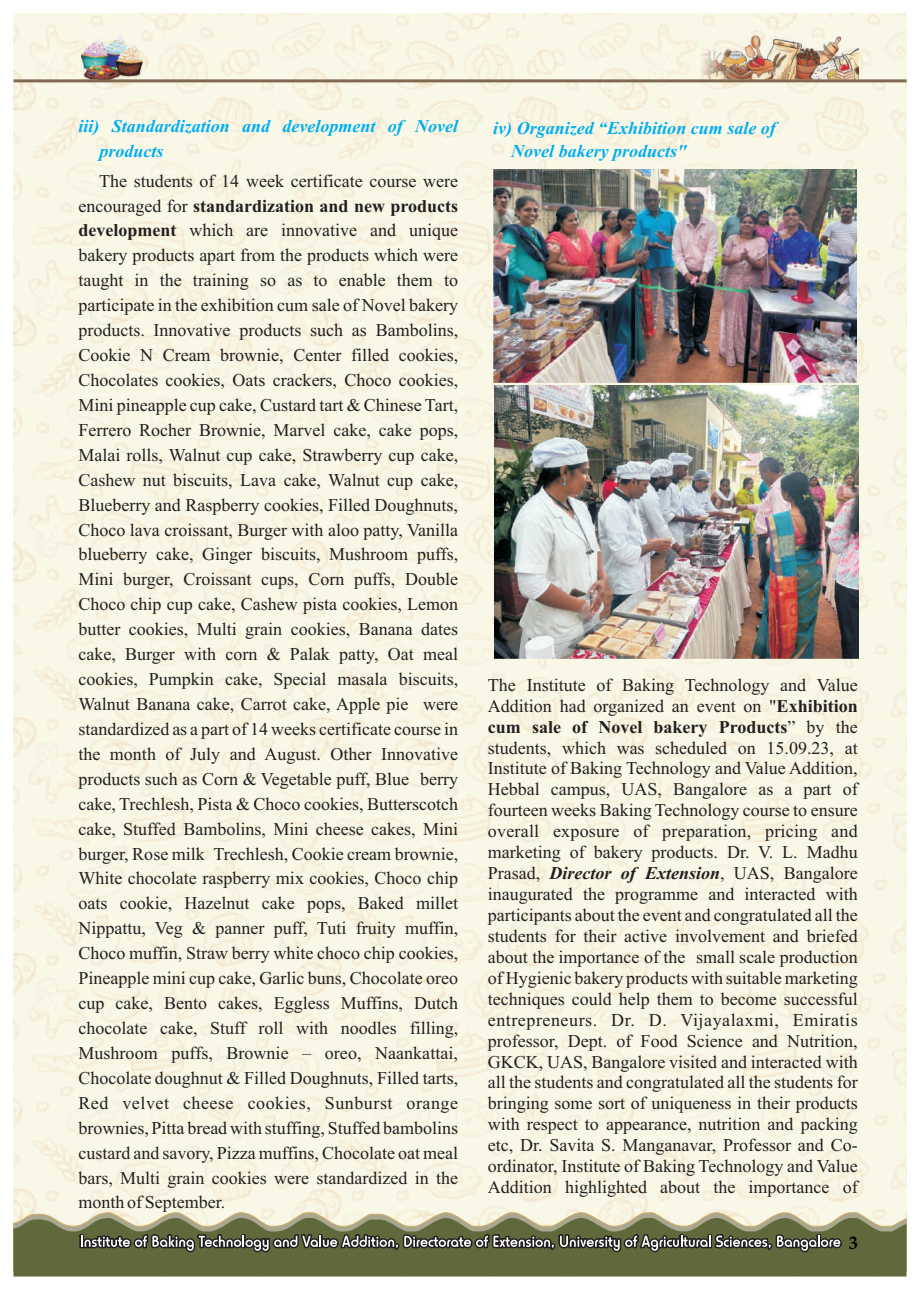
<style>
.page{position:relative;width:920px;height:1290px;background:#fff}
.page>*{position:absolute;margin:0;border:0;box-sizing:border-box;transform-origin:0 0}
.t1{font:18px/24.9px "Times New Roman";color:#231f20;text-align:justify}
.t2{font:italic 700 18px/24.9px "Times New Roman";color:#00aeef}
.t3{font:700 18px "Book Antiqua";color:#000}
.s1{font-weight:700}
.s2{font-weight:700;font-style:italic}
</style>
<div class="page">
<img style="left:14px;top:14px;width:892px;height:1198px">
<svg style="left:13px;top:1212px;width:894px;height:59px;background:#e5dfc7"></svg>
<svg style="left:14px;top:1218px;width:892px;height:58px;background:#72784f"></svg>
<svg style="left:79px;top:1234px;width:763px;height:18px;background:#6b6d59"></svg>
<img style="left:81px;top:35px;width:61px;height:44px">
<img style="left:696px;top:31px;width:163px;height:48px">
<hr style="left:14px;top:79px;width:892px;height:3px;background:#7f6950">
<img style="left:494px;top:170px;width:362px;height:212px">
<img style="left:495px;top:386px;width:364px;height:273px">
<p class="t2" style="left:100px;top:115px;width:360px;text-indent:-21px">iii) Standardization and development of Novel products</p>
<p class="t1" style="left:78px;top:170px;width:381px;text-indent:21px">The students of 14 week certificate course were encouraged for <span class="s1">standardization and new products development</span> which are innovative and unique bakery products apart from the products which were taught in the training so as to enable them to participate in the exhibition cum sale of Novel bakery products. Innovative products such as Bambolins, Cookie N Cream brownie, Center filled cookies, Chocolates cookies, Oats crackers, Choco cookies, Mini pineapple cup cake, Custard tart &amp; Chinese Tart, Ferrero Rocher Brownie, Marvel cake, cake pops, Malai rolls, Walnut cup cake, Strawberry cup cake, Cashew nut biscuits, Lava cake, Walnut cup cake, Blueberry and Raspberry cookies, Filled Doughnuts, Choco lava croissant, Burger with aloo patty, Vanilla blueberry cake, Ginger biscuits, Mushroom puffs, Mini burger, Croissant cups, Corn puffs, Double Choco chip cup cake, Cashew pista cookies, Lemon butter cookies, Multi grain cookies, Banana dates cake, Burger with corn &amp; Palak patty, Oat meal cookies, Pumpkin cake, Special masala biscuits, Walnut Banana cake, Carrot cake, Apple pie were standardized as a part of 14 weeks certificate course in the month of July and August. Other Innovative products such as Corn &amp; Vegetable puff, Blue berry cake, Trechlesh, Pista &amp; Choco cookies, Butterscotch cake, Stuffed Bambolins, Mini cheese cakes, Mini burger, Rose milk Trechlesh, Cookie cream brownie, White chocolate raspberry mix cookies, Choco chip oats cookie, Hazelnut cake pops, Baked millet Nippattu, Veg &amp; panner puff, Tuti fruity muffin, Choco muffin, Straw berry white choco chip cookies, Pineapple mini cup cake, Garlic buns, Chocolate oreo cup cake, Bento cakes, Eggless Muffins, Dutch chocolate cake, Stuff roll with noodles filling, Mushroom puffs, Brownie – oreo, Naankattai, Chocolate doughnut &amp; Filled Doughnuts, Filled tarts, Red velvet cheese cookies, Sunburst orange brownies, Pitta bread with stuffing, Stuffed bambolins custard and savory, Pizza muffins, Chocolate oat meal bars, Multi grain cookies were standardized in the month of September.</p>
<p class="t2" style="left:511px;top:118px;width:266px;line-height:23.2px;text-indent:-18px">iv) Organized “Exhibition cum sale of<br>Novel bakery products"</p>
<p class="t1" style="left:488px;top:676px;width:371px;line-height:21px">The Institute of Baking Technology and Value Addition had organized an event on "<span class="s1">Exhibition cum sale of Novel bakery Products</span>” by the students, which was scheduled on 15.09.23, at Institute of Baking Technology and Value Addition, Hebbal campus, UAS, Bangalore as a part of fourteen weeks Baking Technology course to ensure overall exposure of preparation, pricing and marketing of bakery products. Dr. V. L. Madhu Prasad, <span class="s2">Director of Extension</span>, UAS, Bangalore inaugurated the programme and interacted with participants about the event and congratulated all the students for their active involvement and briefed about the importance of the small scale production of Hygienic bakery products with suitable marketing techniques could help them to become successful entrepreneurs. Dr. D. Vijayalaxmi, Emiratis professor, Dept. of Food Science and Nutrition, GKCK, UAS, Bangalore visited and interacted with all the students and congratulated all the students for bringing some sort of uniqueness in their products with respect to appearance, nutrition and packing etc, Dr. Savita S. Manganavar, Professor and Co&shy;ordinator, Institute of Baking Technology and Value Addition highlighted about the importance of</p>
<p class="t3" style="left:849px;top:1236px;width:10px">3</p>
</div>
